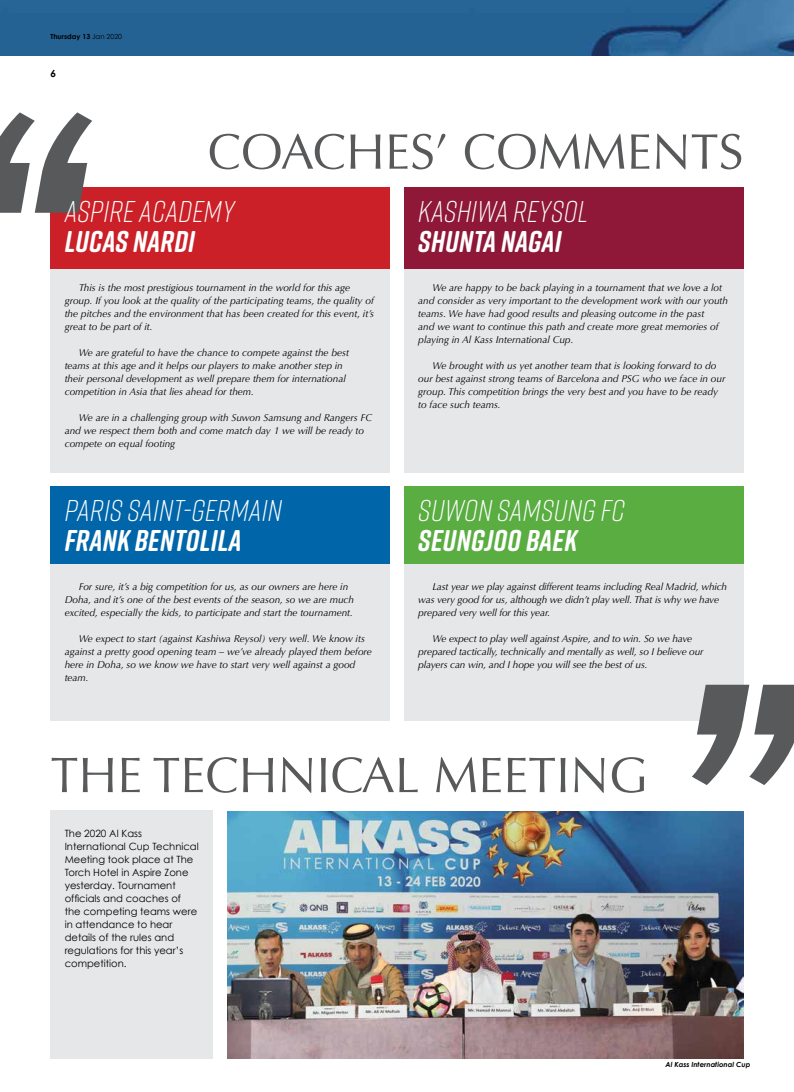
<style>
.page{position:relative;width:794px;height:1092px;background:#fff}
.page>*{position:absolute;margin:0;border:0;box-sizing:border-box;transform-origin:0 0}
.t1{font:50px "Optima";color:#58595b}
.t2{font:italic 300 30px "Rift Soft";letter-spacing:.01em;color:#fff}
.t3{font:italic 700 30px "Rift Soft";letter-spacing:.01em;color:#fff}
.t4{font:italic 10px/13px "Optima";color:#000}
.t5{font:10px/13px "Century Gothic";color:#000}
.t6{font:italic 700 10px "Century Gothic";color:#000}
.t7{font:italic 700 7px "Century Gothic";color:#000}
.t8{font:700 7px "Century Gothic";color:#000}
.s1{font-weight:400}
</style>
<div class="page">
<img style="left:0;top:0;width:794px;height:55px">
<div style="left:50px;top:187px;width:340px;height:82px;background:#cb2027"></div>
<svg style="left:0;top:112px;width:92px;height:101px"></svg>
<div style="left:404px;top:187px;width:339px;height:82px;background:#8f1838"></div>
<div style="left:50px;top:269px;width:340px;height:204px;background:#e6e7e8"></div>
<div style="left:404px;top:269px;width:339px;height:204px;background:#e6e7e8"></div>
<div style="left:50px;top:486px;width:340px;height:78px;background:#0066a9"></div>
<div style="left:404px;top:486px;width:339px;height:78px;background:#59ad41"></div>
<div style="left:50px;top:564px;width:340px;height:156px;background:#e6e7e8"></div>
<div style="left:404px;top:564px;width:339px;height:156px;background:#e6e7e8"></div>
<div style="left:50px;top:810px;width:163px;height:248px;background:#e6e7e8"></div>
<img style="left:227px;top:811px;width:516px;height:247px">
<svg style="left:692px;top:684px;width:101px;height:101px"></svg>
<img style="left:793px;top:55px;width:1px;height:690px">
<p class="t8" style="left:50px;top:32px;width:73px">Thursday 13 <span class="s1">Jan 2020</span></p>
<p class="t6" style="left:50px;top:67px;width:7px">6</p>
<h1 class="t1" style="left:208px;top:123px;width:537px">COACHES’ COMMENTS</h1>
<h2 class="t2" style="left:65px;top:191px;width:171px">ASPIRE ACADEMY</h2>
<h2 class="t3" style="left:65px;top:220px;width:132px">LUCAS NARDI</h2>
<p class="t4" style="left:65px;top:281px;width:311px;text-indent:14px">This is the most prestigious tournament in the world for this age group. If you look at the quality of the participating teams, the quality of the pitches and the environment that has been created for this event, it’s great to be part of it.</p>
<p class="t4" style="left:65px;top:346px;width:286px;text-indent:14px">We are grateful to have the chance to compete against the best teams at this age and it helps our players to make another step in their personal development as well prepare them for international competition in Asia that lies ahead for them.</p>
<p class="t4" style="left:65px;top:411px;width:309px;text-indent:14px">We are in a challenging group with Suwon Samsung and Rangers FC and we respect them both and come match day 1 we will be ready to compete on equal footing</p>
<h2 class="t2" style="left:65px;top:490px;width:219px">PARIS SAINT-GERMAIN</h2>
<h2 class="t3" style="left:65px;top:519px;width:178px">FRANK BENTOLILA</h2>
<p class="t4" style="left:65px;top:580px;width:291px;text-indent:14px">For sure, it’s a big competition for us, as our owners are here in<br>Doha, and it’s one of the best events of the season, so we are much excited, especially the kids, to participate and start the tournament.</p>
<p class="t4" style="left:65px;top:632px;width:309px;text-indent:14px">We expect to start (against Kashiwa Reysol) very well. We know its against a pretty good opening team – we’ve already played them before here in Doha, so we know we have to start very well against a good team.</p>
<h2 class="t2" style="left:418px;top:191px;width:171px">KASHIWA REYSOL</h2>
<h2 class="t3" style="left:418px;top:220px;width:145px">SHUNTA NAGAI</h2>
<p class="t4" style="left:418px;top:281px;width:311px;text-indent:14px">We are happy to be back playing in a tournament that we love a lot and consider as very important to the development work with our youth teams. We have had good results and pleasing outcome in the past<br>and we want to continue this path and create more great memories of playing in Al Kass International Cup.</p>
<p class="t4" style="left:418px;top:359px;width:309px;text-indent:14px">We brought with us yet another team that is looking forward to do our best against strong teams of Barcelona and PSG who we face in our group. This competition brings the very best and you have to be ready to face such teams.</p>
<h2 class="t2" style="left:418px;top:490px;width:208px">SUWON SAMSUNG FC</h2>
<h2 class="t3" style="left:418px;top:519px;width:160px">SEUNGJOO BAEK</h2>
<p class="t4" style="left:418px;top:580px;width:310px;text-indent:14px">Last year we play against different teams including Real Madrid, which was very good for us, although we didn’t play well. That is why we have prepared very well for this year.</p>
<p class="t4" style="left:418px;top:632px;width:287px;text-indent:14px">We expect to play well against Aspire, and to win. So we have prepared tactically, technically and mentally as well, so I believe our players can win, and I hope you will see the best of us.</p>
<h1 class="t1" style="left:51px;top:746px;width:599px">THE TECHNICAL MEETING</h1>
<p class="t5" style="left:65px;top:826px;width:136px">The 2020 Al Kass<br>International Cup Technical<br>Meeting took place at The<br>Torch Hotel in Aspire Zone yesterday. Tournament officials and coaches of the competing teams were in attendance to hear details of the rules and regulations for this year’s competition.</p>
<p class="t7" style="left:665px;top:1060px;width:86px">Al Kass International Cup</p>
</div>
